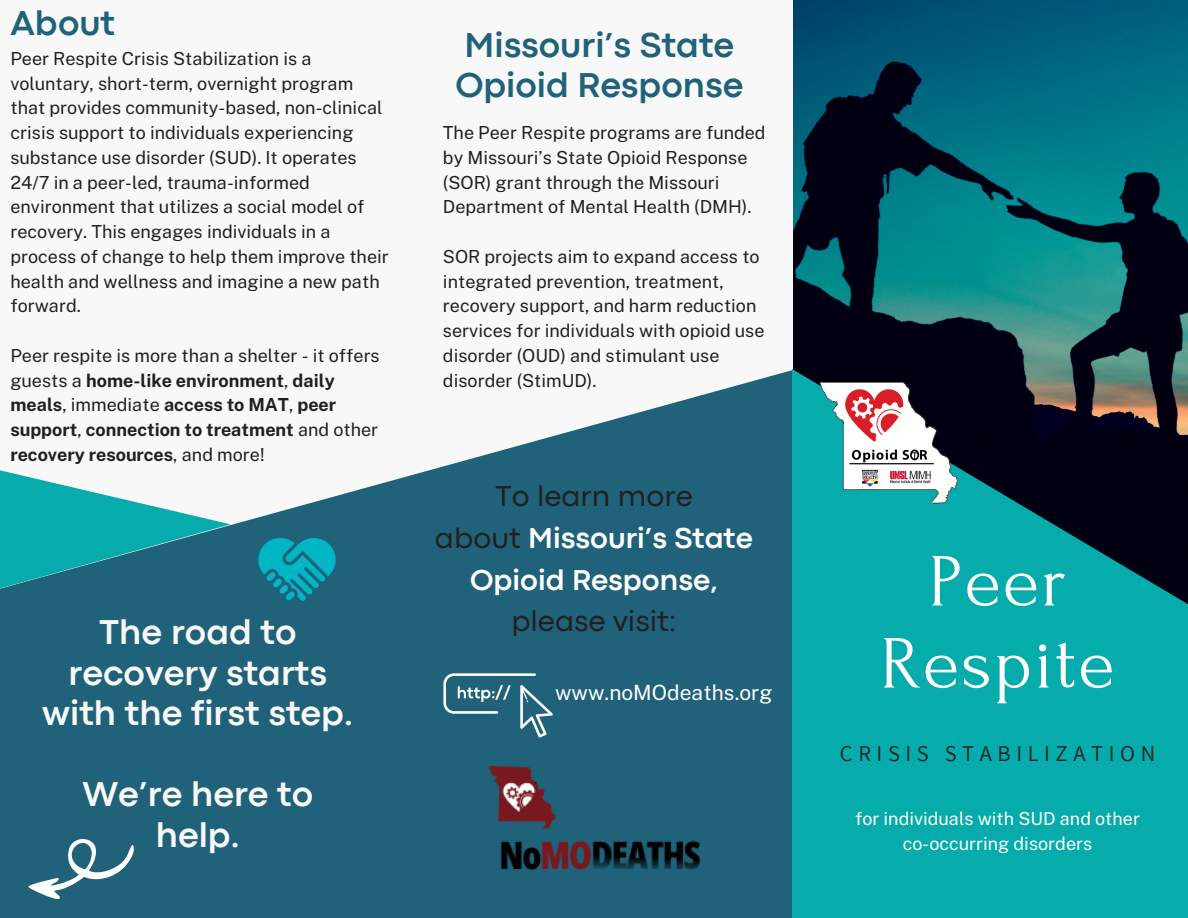
<style>
.page{position:relative;width:1188px;height:918px;background:#f8f8f8}
.page>*{position:absolute;margin:0;border:0;box-sizing:border-box;transform-origin:0 0}
.t1{font:75px/82.2px "Forum";letter-spacing:.025em;color:#fff;text-align:center}
.t2{font:700 36px/40.5px "Codec Pro";color:#f8f8f8;text-align:center}
.t3{font:700 36px/40.5px "Codec Pro";color:#206279}
.t4{font:700 30px/41.7px "Codec Pro";color:#fff;text-align:center}
.t5{font:22.5px "Assistant";letter-spacing:.25em;color:#231f20}
.t6{font:21px "Public Sans";color:#fff}
.t7{font:18px/24.8px "Public Sans";color:#231f20}
.t8{font:700 18px/24.8px "Public Sans";color:#231f20}
.t9{font:18px "Public Sans";color:#fff}
.s1{font-weight:400}
.s2{font-weight:400;color:#231f20}
</style>
<div class="page">
<img style="left:793px;top:0;width:395px;height:369px">
<div style="left:0;top:591px;width:793px;height:327px;background:#206279"></div>
<svg style="left:232px;top:370px;width:560px;height:221px;fill:#206279"></svg>
<svg style="left:792px;top:369px;width:396px;height:253px;fill:#06abab"></svg>
<div style="left:792px;top:622px;width:396px;height:296px;background:#06abab"></div>
<svg style="left:0;top:470px;width:232px;height:121px"></svg>
<svg style="left:258px;top:538px;width:77px;height:63px"></svg>
<svg style="left:28px;top:839px;width:106px;height:60px"></svg>
<img style="left:488px;top:767px;width:212px;height:103px">
<svg style="left:443px;top:673px;width:110px;height:64px"></svg>
<img style="left:815px;top:370px;width:145px;height:146px">
<p class="t3" style="left:10px;top:6px;width:106px">About</p>
<p class="t7" style="left:10px;top:46px;width:380px">Peer Respite Crisis Stabilization is a voluntary, short-term, overnight program that provides community-based, non-clinical crisis support to individuals experiencing substance use disorder (SUD). It operates 24/7 in a peer-led, trauma-informed environment that utilizes a social model of recovery. This engages individuals in a process of change to help them improve their health and wellness and imagine a new path forward.</p>
<p class="t8" style="left:10px;top:343px;width:371px"><span class="s1">Peer respite is more than a shelter - it offers guests a</span> home-like environment<span class="s1">,</span> daily meals<span class="s1">, immediate</span> access to MAT<span class="s1">,</span> peer support<span class="s1">,</span> connection to treatment <span class="s1">and other </span>recovery resources<span class="s1">, and more!</span></p>
<p class="t2" style="left:42px;top:615px;width:313px">The road to recovery starts with the first step.</p>
<p class="t2" style="left:82px;top:777px;width:232px">We’re here to help.</p>
<p class="t3" style="left:455px;top:27px;width:289px">Missouri’s State<br>Opioid Response</p>
<p class="t7" style="left:443px;top:120px;width:324px">The Peer Respite programs are funded by Missouri’s State Opioid Response (SOR) grant through the Missouri Department of Mental Health (DMH).</p>
<h1 class="t7" style="left:443px;top:244px;width:323px">SOR projects aim to expand access to integrated prevention, treatment, recovery support, and harm reduction services for individuals with opioid use disorder (OUD) and stimulant use</h1>
<h4 class="t7" style="left:443px;top:368px;width:155px">disorder (StimUD).</h4>
<h2 class="t4" style="left:435px;top:478px;width:319px"><span class="s2">To learn more<br>about</span> Missouri’s State<br>Opioid Response, <span class="s2">please visit:</span></h2>
<h2 class="t6" style="left:555px;top:680px;width:219px">www.noMOdeaths.org</h2>
<p class="t1" style="left:880px;top:542px;width:236px">Peer<br>Respite</p>
<p class="t5" style="left:840px;top:738px;width:317px">CRISIS STABILIZATION</p>
<p class="t9" style="left:855px;top:808px;width:286px">for individuals with SUD and other</p>
<h3 class="t9" style="left:903px;top:832px;width:191px">co-occurring disorders</h3>
</div>
